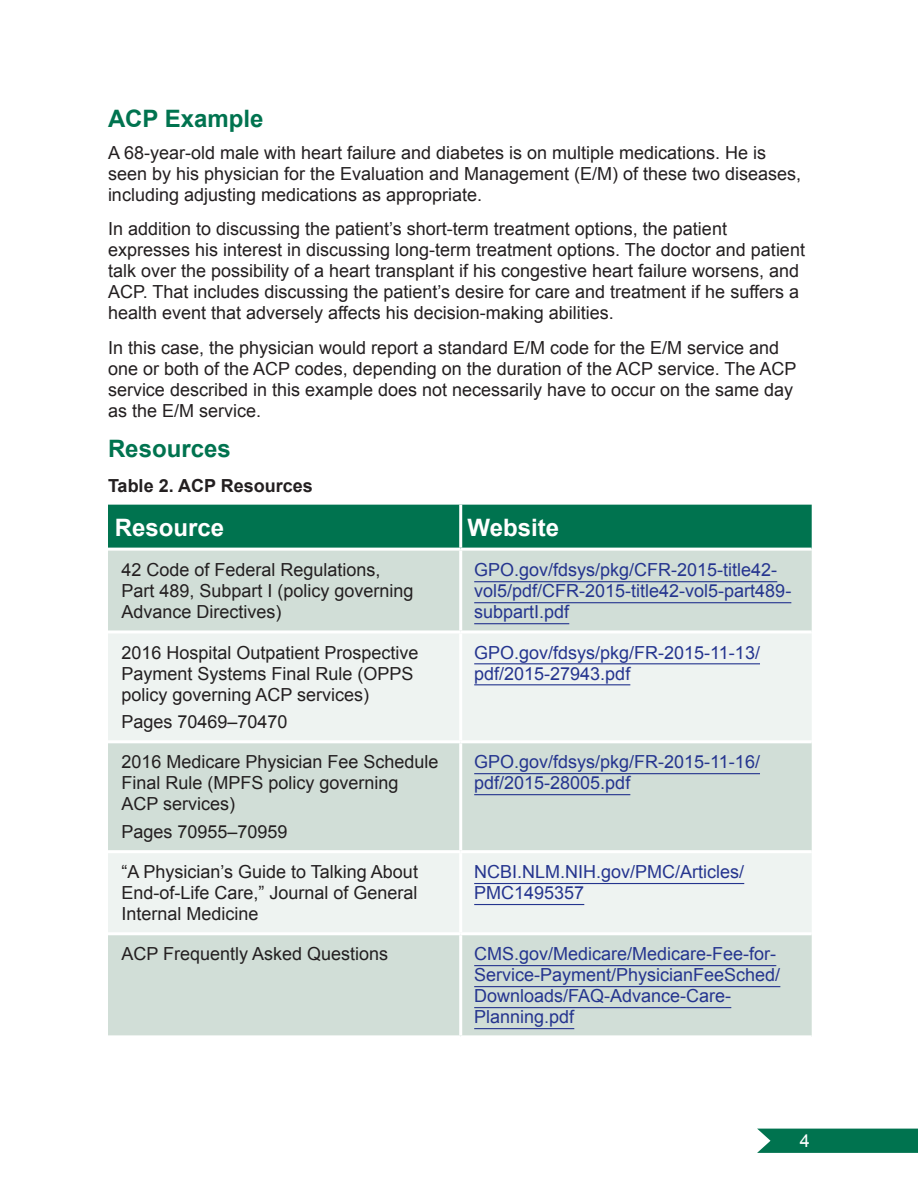
<style>
.page{position:relative;width:918px;height:1188px;background:#fff}
.page>*{position:absolute;margin:0;border:0;box-sizing:border-box;transform-origin:0 0}
.t1{font:700 24px "Arial";color:#00734f}
.Table_headers{font:700 24px "Arial";color:#fff}
.Table_Text{font:18px/21px "Arial";color:#231f20}
.Table_Text-2{font:18px/21px "Arial";color:#25358f}
.t2{font:700 18px "Arial";color:#231f20}
.t3{font:18px "Arial";color:#fff}
</style>
<div class="page">
<svg style="left:757px;top:1129px;width:161px;height:24px;background:#0b7957"></svg>
<div style="left:108px;top:505px;width:704px;height:43px;background:#00734f"></div>
<div style="left:108px;top:551px;width:704px;height:484px;background:#d1ded7"></div>
<svg style="left:108px;top:633px;width:704px;height:299px;background:#e3ebe7"></svg>
<hr style="left:459px;top:505px;width:3px;height:43px;background:#fff">
<hr style="left:459px;top:551px;width:3px;height:79px;background:#fff">
<hr style="left:108px;top:630px;width:353px;height:3px;background:#fff">
<hr style="left:461px;top:630px;width:351px;height:3px;background:#fff">
<hr style="left:459px;top:633px;width:3px;height:107px;background:#fff">
<hr style="left:108px;top:740px;width:353px;height:3px;background:#fff">
<hr style="left:461px;top:740px;width:351px;height:3px;background:#fff">
<hr style="left:459px;top:743px;width:3px;height:107px;background:#fff">
<hr style="left:108px;top:850px;width:353px;height:3px;background:#fff">
<hr style="left:461px;top:850px;width:351px;height:3px;background:#fff">
<hr style="left:459px;top:853px;width:3px;height:79px;background:#fff">
<hr style="left:108px;top:932px;width:353px;height:3px;background:#fff">
<hr style="left:461px;top:932px;width:351px;height:3px;background:#fff">
<hr style="left:459px;top:935px;width:3px;height:100px;background:#fff">
<hr style="left:474px;top:581px;width:303px;height:1px;background:#25358f">
<hr style="left:474px;top:602px;width:317px;height:1px;background:#25358f">
<hr style="left:474px;top:623px;width:95px;height:1px;background:#25358f">
<hr style="left:474px;top:663px;width:286px;height:1px;background:#25358f">
<hr style="left:474px;top:684px;width:156px;height:1px;background:#25358f">
<hr style="left:474px;top:773px;width:286px;height:1px;background:#25358f">
<hr style="left:474px;top:794px;width:156px;height:1px;background:#25358f">
<hr style="left:474px;top:883px;width:270px;height:1px;background:#25358f">
<hr style="left:474px;top:904px;width:110px;height:1px;background:#25358f">
<hr style="left:474px;top:965px;width:302px;height:1px;background:#25358f">
<hr style="left:474px;top:986px;width:306px;height:1px;background:#25358f">
<hr style="left:474px;top:1007px;width:257px;height:1px;background:#25358f">
<hr style="left:474px;top:1028px;width:100px;height:1px;background:#25358f">
<h2 class="t1" style="left:108px;top:102px;width:157px">ACP Example</h2>
<p class="Table_Text" style="left:108px;top:142px;width:695px">A 68-year-old male with heart failure and diabetes is on multiple medications. He is seen by his physician for the Evaluation and Management (E/M) of these two diseases, including adjusting medications as appropriate.</p>
<p class="Table_Text" style="left:108px;top:219px;width:699px">In addition to discussing the patient’s short-term treatment options, the patient expresses his interest in discussing long-term treatment options. The doctor and patient talk over the possibility of a heart transplant if his congestive heart failure worsens, and ACP. That includes discussing the patient’s desire for care and treatment if he suffers a health event that adversely affects his decision-making abilities.</p>
<p class="Table_Text" style="left:108px;top:337px;width:690px">In this case, the physician would report a standard E/M code for the E/M service and one or both of the ACP codes, depending on the duration of the ACP service. The ACP service described in this example does not necessarily have to occur on the same day as the E/M service.</p>
<h2 class="t1" style="left:108px;top:433px;width:124px">Resources</h2>
<p class="t2" style="left:108px;top:474px;width:206px">Table 2. ACP Resources</p>
<p class="Table_headers" style="left:115px;top:511px;width:111px">Resource</p>
<p class="Table_headers" style="left:467px;top:511px;width:93px">Website</p>
<p class="Table_Text" style="left:122px;top:560px;width:294px">42 Code of Federal Regulations,<br>Part 489, Subpart I (policy governing<br>Advance Directives)</p>
<p class="Table_Text-2" style="left:474px;top:560px;width:319px">GPO.gov/fdsys/pkg/CFR-2015-title42- vol5/pdf/CFR-2015-title42-vol5-part489- subpartI.pdf</p>
<p class="Table_Text" style="left:121px;top:642px;width:299px">2016 Hospital Outpatient Prospective<br>Payment Systems Final Rule (OPPS policy governing ACP services)</p>
<p class="Table_Text" style="left:121px;top:712px;width:168px">Pages 70469–70470</p>
<p class="Table_Text-2" style="left:474px;top:642px;width:287px">GPO.gov/fdsys/pkg/FR-2015-11-13/ pdf/2015-27943.pdf</p>
<p class="Table_Text" style="left:121px;top:752px;width:319px">2016 Medicare Physician Fee Schedule<br>Final Rule (MPFS policy governing<br>ACP services)</p>
<p class="Table_Text" style="left:121px;top:822px;width:168px">Pages 70955–70959</p>
<p class="Table_Text-2" style="left:474px;top:752px;width:287px">GPO.gov/fdsys/pkg/FR-2015-11-16/ pdf/2015-28005.pdf</p>
<p class="Table_Text" style="left:121px;top:862px;width:298px;text-align:justify">“A Physician’s Guide to Talking About End-of-Life Care,” Journal of General Internal Medicine</p>
<p class="Table_Text-2" style="left:474px;top:862px;width:272px">NCBI.NLM.NIH.gov/PMC/Articles/<br>PMC1495357</p>
<p class="Table_Text" style="left:121px;top:944px;width:268px">ACP Frequently Asked Questions</p>
<p class="Table_Text-2" style="left:474px;top:944px;width:308px">CMS.gov/Medicare/Medicare-Fee-for-<br>Service-Payment/PhysicianFeeSched/<br>Downloads/FAQ-Advance-Care-<br>Planning.pdf</p>
<p class="t3" style="left:800px;top:1129px;width:12px">4</p>
</div>
